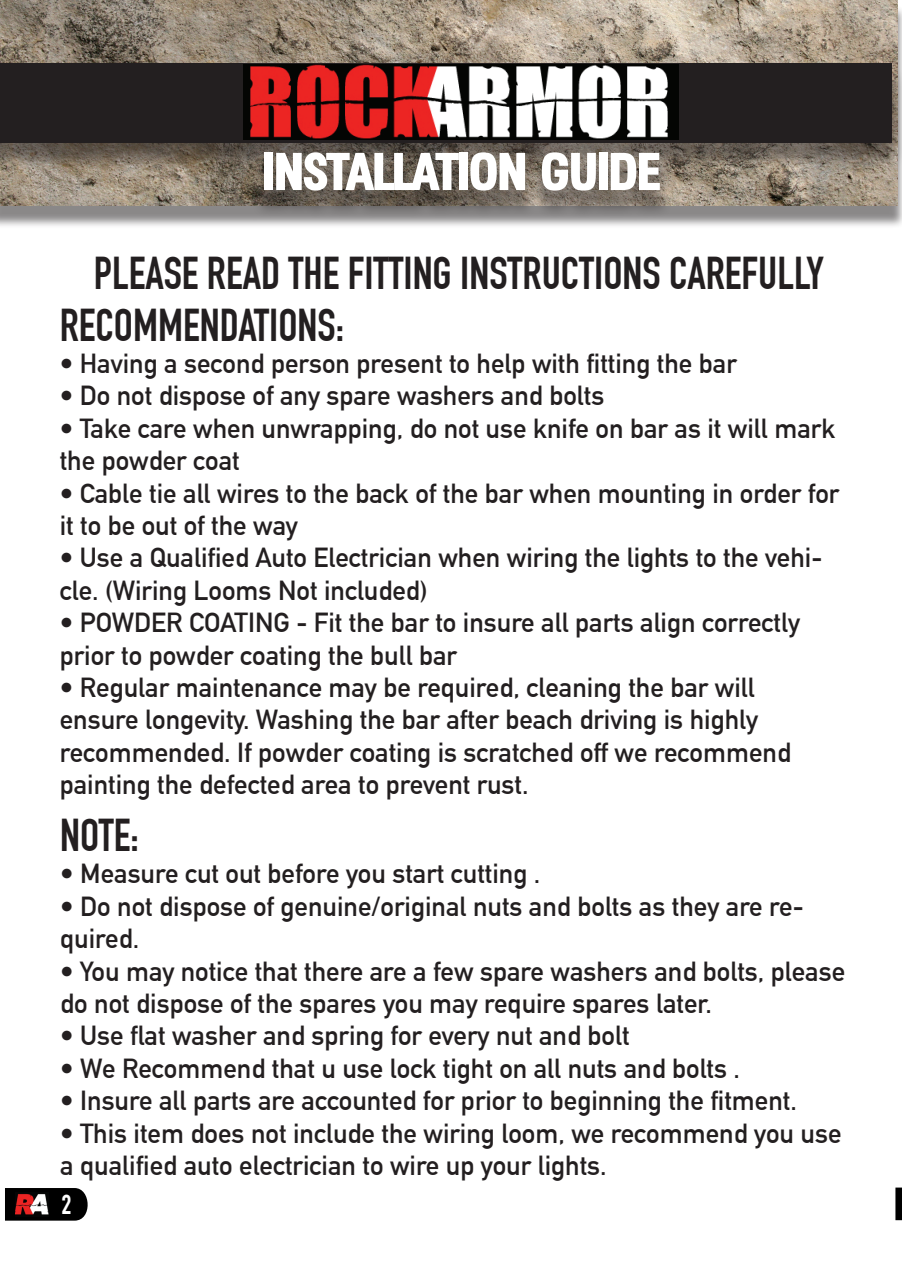
<style>
.page{position:relative;width:902px;height:1272px;background:#fff}
.page>*{position:absolute;margin:0;border:0;box-sizing:border-box;transform-origin:0 0}
.t1{font:900 54px "Octagen";letter-spacing:-.07em;color:#fff}
.t2{font:700 45px "DIN Condensed";color:#231f20}
.t3{font:700 27px/32.4px "DIN Alternate";color:#231f20}
.t4{font:700 27px "DIN Condensed";color:#fff}
</style>
<div class="page">
<svg style="left:895px;top:1187px;width:7px;height:33px"></svg>
<div style="left:0;top:5px;width:902px;height:224px;background:#231f20;opacity:.53"></div>
<img style="left:0;top:0;width:897px;height:206px">
<div style="left:0;top:65px;width:902px;height:105px;background:#231f20;opacity:.49"></div>
<div style="left:0;top:63px;width:892px;height:79px;background:#231f20"></div>
<img style="left:243px;top:65px;width:436px;height:75px">
<div style="left:252px;top:155px;width:421px;height:63px;background:#231f20;opacity:.41"></div>
<div style="left:5px;top:1188px;width:83px;height:32px;background:#000"></div>
<img style="left:15px;top:1192px;width:33px;height:24px">
<h1 class="t1" style="left:261px;top:139px;width:402px">INSTALLATION GUIDE</h1>
<h2 class="t2" style="left:94px;top:247px;width:732px">PLEASE READ THE FITTING INSTRUCTIONS CAREFULLY</h2>
<h2 class="t2" style="left:60px;top:298px;width:286px">RECOMMENDATIONS:</h2>
<p class="t3" style="left:60px;top:345px;width:679px">• Having a second person present to help with fitting the bar</p>
<p class="t3" style="left:60px;top:378px;width:546px">• Do not dispose of any spare washers and bolts</p>
<p class="t3" style="left:60px;top:410px;width:777px">• Take care when unwrapping, do not use knife on bar as it will mark the powder coat</p>
<p class="t3" style="left:60px;top:475px;width:781px">• Cable tie all wires to the back of the bar when mounting in order for it to be out of the way</p>
<p class="t3" style="left:60px;top:540px;width:764px">• Use a Qualified Auto Electrician when wiring the lights to the vehi&shy;cle. (Wiring Looms Not included)</p>
<p class="t3" style="left:60px;top:605px;width:742px">• POWDER COATING - Fit the bar to insure all parts align correctly prior to powder coating the bull bar</p>
<p class="t3" style="left:60px;top:669px;width:733px">• Regular maintenance may be required, cleaning the bar will ensure longevity. Washing the bar after beach driving is highly recommended. If powder coating is scratched off we recommend painting the defected area to prevent rust.</p>
<h2 class="t2" style="left:60px;top:809px;width:80px">NOTE:</h2>
<p class="t3" style="left:60px;top:856px;width:482px">• Measure cut out before you start cutting .</p>
<p class="t3" style="left:60px;top:888px;width:745px">• Do not dispose of genuine/original nuts and bolts as they are re&shy;quired.</p>
<p class="t3" style="left:60px;top:953px;width:786px">• You may notice that there are a few spare washers and bolts, please do not dispose of the spares you may require spares later.</p>
<p class="t3" style="left:60px;top:1018px;width:571px">• Use flat washer and spring for every nut and bolt</p>
<p class="t3" style="left:60px;top:1050px;width:681px">• We Recommend that u use lock tight on all nuts and bolts .</p>
<p class="t3" style="left:60px;top:1083px;width:738px">• Insure all parts are accounted for prior to beginning the fitment.</p>
<p class="t3" style="left:60px;top:1115px;width:783px">• This item does not include the wiring loom, we recommend you use a qualified auto electrician to wire up your lights.</p>
<p class="t4" style="left:61px;top:1188px;width:12px">2</p>
</div>
